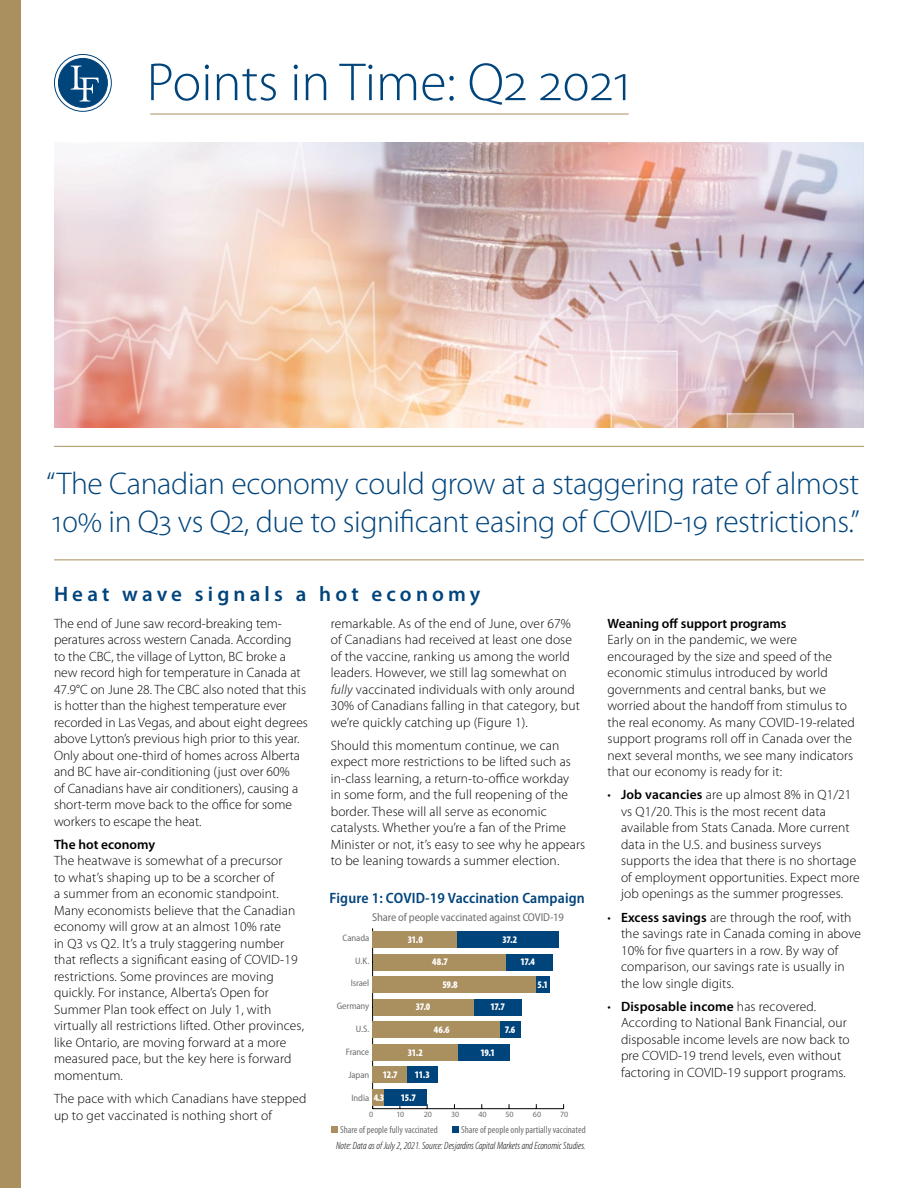
<style>
.page{position:relative;width:918px;height:1188px;background:#fff}
.page>*{position:absolute;margin:0;border:0;box-sizing:border-box;transform-origin:0 0}
.main_header_3{font:300 54px "Myriad Pro";color:#00447c}
.header_quotes{font:300 31.5px/37.8px "Myriad Pro";letter-spacing:-.01em;color:#00447c}
.header_3{font:600 21px "Myriad Pro";letter-spacing:.2em;color:#00447c}
.performance_subhead{font:600 semi-condensed 15px "Myriad Pro";letter-spacing:.01em;color:#00447c}
.body_3{font:300 13.5px/16.5px "Myriad Pro";letter-spacing:.01em;color:#000}
.subhead{font:600 13.5px "Myriad Pro";color:#000}
.t1{font:semi-condensed 11.4px "Myriad Pro";letter-spacing:-.01em;color:#6e6f71}
.source{font:italic 300 condensed 10.5px "Myriad Pro";color:#000}
.t2{font:condensed 10.05px "Myriad Pro";color:#6e6f71}
.t3{font:900 condensed 10.05px "Myriad Pro";letter-spacing:-.04em;color:#fff}
.t4{font:semi-condensed 9.45px "Myriad Pro";letter-spacing:-.01em;color:#6d6e71}
.t5{font:8.1px "Myriad Pro";letter-spacing:-.02em;color:#6d6e71}
.s1{font-style:italic}
.s2{font-weight:900;font-stretch:condensed;font-size:10.05px;color:#fff}
.s3{font-weight:600}
</style>
<div class="page">
<img style="left:54px;top:143px;width:810px;height:285px">
<hr style="left:373px;top:1108px;width:191px;height:1px;background:#000">
<hr style="left:372px;top:928px;width:1px;height:181px;background:#000">
<div style="left:457px;top:931px;width:102px;height:17px;background:#00447c"></div>
<div style="left:505px;top:954px;width:48px;height:16px;background:#00447c"></div>
<div style="left:536px;top:977px;width:14px;height:16px;background:#00447c"></div>
<div style="left:474px;top:999px;width:48px;height:16px;background:#00447c"></div>
<div style="left:500px;top:1022px;width:20px;height:16px;background:#00447c"></div>
<div style="left:458px;top:1044px;width:52px;height:16px;background:#00447c"></div>
<div style="left:407px;top:1067px;width:31px;height:16px;background:#00447c"></div>
<div style="left:384px;top:1089px;width:43px;height:17px;background:#00447c"></div>
<div style="left:373px;top:931px;width:84px;height:17px;background:#aa905f"></div>
<div style="left:373px;top:954px;width:132px;height:16px;background:#aa905f"></div>
<div style="left:373px;top:977px;width:163px;height:16px;background:#aa905f"></div>
<div style="left:373px;top:999px;width:101px;height:16px;background:#aa905f"></div>
<div style="left:373px;top:1022px;width:127px;height:16px;background:#aa905f"></div>
<div style="left:373px;top:1044px;width:85px;height:16px;background:#aa905f"></div>
<div style="left:373px;top:1067px;width:34px;height:16px;background:#aa905f"></div>
<div style="left:373px;top:1089px;width:11px;height:17px;background:#aa905f"></div>
<div style="left:331px;top:1126px;width:7px;height:7px;background:#aa905f"></div>
<div style="left:452px;top:1126px;width:7px;height:7px;background:#00447c"></div>
<div style="left:58px;top:58px;width:49px;height:49px;background:#00447c;border-radius:50%"></div>
<div style="left:58px;top:58px;width:50px;height:50px;border:1px solid #00447c;border-radius:50%"></div>
<svg style="left:71px;top:66px;width:28px;height:36px"></svg>
<div style="left:54px;top:54px;width:58px;height:58px;border:1px solid #00447c;border-radius:50%"></div>
<hr style="left:150px;top:114px;width:479px;height:1px;background:#aa905f">
<hr style="left:54px;top:446px;width:810px;height:1px;background:#aa905f">
<hr style="left:54px;top:560px;width:810px;height:1px;background:#aa905f">
<div style="left:0;top:0;width:20px;height:1188px;background:#aa905f"></div>
<p class="main_header_3" style="left:147px;top:52px;width:486px">Points in Time: Q2 2021</p>
<p class="header_quotes" style="left:46px;top:465px;width:815px">“The Canadian economy could grow at a staggering rate of almost<br>10% in Q3 vs Q2, due to significant easing of COVID-19 restrictions.”</p>
<p class="header_3" style="left:54px;top:582px;width:428px">Heat wave signals a hot economy</p>
<p class="body_3" style="left:54px;top:615px;width:255px">The end of June saw record-breaking tem&shy;peratures across western Canada. According<br>to the CBC, the village of Lytton, BC broke a new record high for temperature in Canada at 47.9°C on June 28. The CBC also noted that this is hotter than the highest temperature ever recorded in Las Vegas, and about eight degrees above Lytton’s previous high prior to this year.<br>Only about one-third of homes across Alberta and BC have air-conditioning (just over 60%<br>of Canadians have air conditioners), causing a short-term move back to the office for some workers to escape the heat.</p>
<p class="subhead" style="left:54px;top:837px;width:103px">The hot economy</p>
<p class="body_3" style="left:54px;top:853px;width:252px">The heatwave is somewhat of a precursor<br>to what’s shaping up to be a scorcher of<br>a summer from an economic standpoint.<br>Many economists believe that the Canadian economy will grow at an almost 10% rate<br>in Q3 vs Q2. It’s a truly staggering number that reflects a significant easing of COVID-19 restrictions. Some provinces are moving quickly. For instance, Alberta’s Open for Summer Plan took effect on July 1, with virtually all restrictions lifted. Other provinces, like Ontario, are moving forward at a more measured pace, but the key here is forward momentum.</p>
<p class="body_3" style="left:54px;top:1090px;width:254px">The pace with which Canadians have stepped up to get vaccinated is nothing short of</p>
<p class="body_3" style="left:331px;top:615px;width:251px">remarkable. As of the end of June, over 67% of Canadians had received at least one dose of the vaccine, ranking us among the world leaders. However, we still lag somewhat on <span class="s1">fully</span> vaccinated individuals with only around 30% of Canadians falling in that category, but we’re quickly catching up (Figure 1).</p>
<p class="body_3" style="left:331px;top:737px;width:256px">Should this momentum continue, we can expect more restrictions to be lifted such as in-class learning, a return-to-office workday<br>in some form, and the full reopening of the border. These will all serve as economic catalysts. Whether you’re a fan of the Prime Minister or not, it’s easy to see why he appears to be leaning towards a summer election.</p>
<p class="performance_subhead" style="left:330px;top:889px;width:257px">Figure 1: COVID-19 Vaccination Campaign</p>
<p class="t1" style="left:372px;top:911px;width:193px">Share of people vaccinated against COVID-19</p>
<p class="t4" style="left:343px;top:932px;width:28px">Canada</p>
<p class="t4" style="left:355px;top:955px;width:15px">U.K.</p>
<p class="t4" style="left:351px;top:978px;width:20px">Israel</p>
<p class="t4" style="left:337px;top:1001px;width:34px">Germany</p>
<p class="t4" style="left:356px;top:1024px;width:15px">U.S.</p>
<p class="t4" style="left:346px;top:1047px;width:25px">France</p>
<p class="t4" style="left:348px;top:1069px;width:22px">Japan</p>
<p class="t3" style="left:408px;top:934px;width:17px">31.0</p>
<p class="t3" style="left:502px;top:934px;width:16px">37.2</p>
<p class="t3" style="left:432px;top:956px;width:17px">48.7</p>
<p class="t3" style="left:520px;top:956px;width:16px">17.4</p>
<p class="t3" style="left:442px;top:979px;width:17px">59.8</p>
<p class="t3" style="left:538px;top:979px;width:12px">5.1</p>
<p class="t3" style="left:416px;top:1002px;width:16px">37.0</p>
<p class="t3" style="left:491px;top:1002px;width:16px">17.7</p>
<p class="t3" style="left:434px;top:1024px;width:17px">46.6</p>
<p class="t3" style="left:505px;top:1024px;width:12px">7.6</p>
<p class="t3" style="left:408px;top:1047px;width:17px">31.2</p>
<p class="t3" style="left:480px;top:1047px;width:16px">19.1</p>
<p class="t3" style="left:383px;top:1069px;width:17px">12.7</p>
<p class="t3" style="left:415px;top:1069px;width:17px">11.3</p>
<p class="t4" style="left:352px;top:1092px;width:34px">India <span class="s2">4.3</span></p>
<p class="t3" style="left:401px;top:1092px;width:16px">15.7</p>
<p class="t5" style="left:369px;top:1109px;width:6px">0</p>
<p class="t5" style="left:397px;top:1109px;width:9px">10</p>
<p class="t5" style="left:424px;top:1109px;width:10px">20</p>
<p class="t5" style="left:451px;top:1109px;width:10px">30</p>
<p class="t5" style="left:478px;top:1109px;width:10px">40</p>
<p class="t5" style="left:506px;top:1109px;width:10px">50</p>
<p class="t5" style="left:533px;top:1109px;width:10px">60</p>
<p class="t5" style="left:560px;top:1109px;width:9px">70</p>
<p class="t2" style="left:340px;top:1124px;width:99px">Share of people fully vaccinated</p>
<p class="t2" style="left:461px;top:1124px;width:126px">Share of people only partially vaccinated</p>
<p class="source" style="left:336px;top:1140px;width:251px">Note: Data as of July 2, 2021. Source: Desjardins Capital Markets and Economic Studies.</p>
<p class="subhead" style="left:608px;top:616px;width:181px">Weaning off support programs</p>
<p class="body_3" style="left:608px;top:631px;width:249px">Early on in the pandemic, we were encouraged by the size and speed of the economic stimulus introduced by world governments and central banks, but we worried about the handoff from stimulus to the real economy. As many COVID-19-related support programs roll off in Canada over the next several months, we see many indicators that our economy is ready for it:</p>
<p class="body_3" style="left:621px;top:787px;width:240px;text-indent:-14px">• <span class="s3">Job vacancies</span> are up almost 8% in Q1/21 vs Q1/20. This is the most recent data available from Stats Canada. More current data in the U.S. and business surveys supports the idea that there is no shortage of employment opportunities. Expect more job openings as the summer progresses.</p>
<p class="body_3" style="left:621px;top:909px;width:242px;text-indent:-14px">• <span class="s3">Excess savings</span> are through the roof, with the savings rate in Canada coming in above 10% for five quarters in a row. By way of comparison, our savings rate is usually in the low single digits.</p>
<p class="body_3" style="left:621px;top:998px;width:230px;text-indent:-14px">• <span class="s3">Disposable income</span> has recovered.<br>According to National Bank Financial, our disposable income levels are now back to pre COVID-19 trend levels, even without factoring in COVID-19 support programs.</p>
</div>
